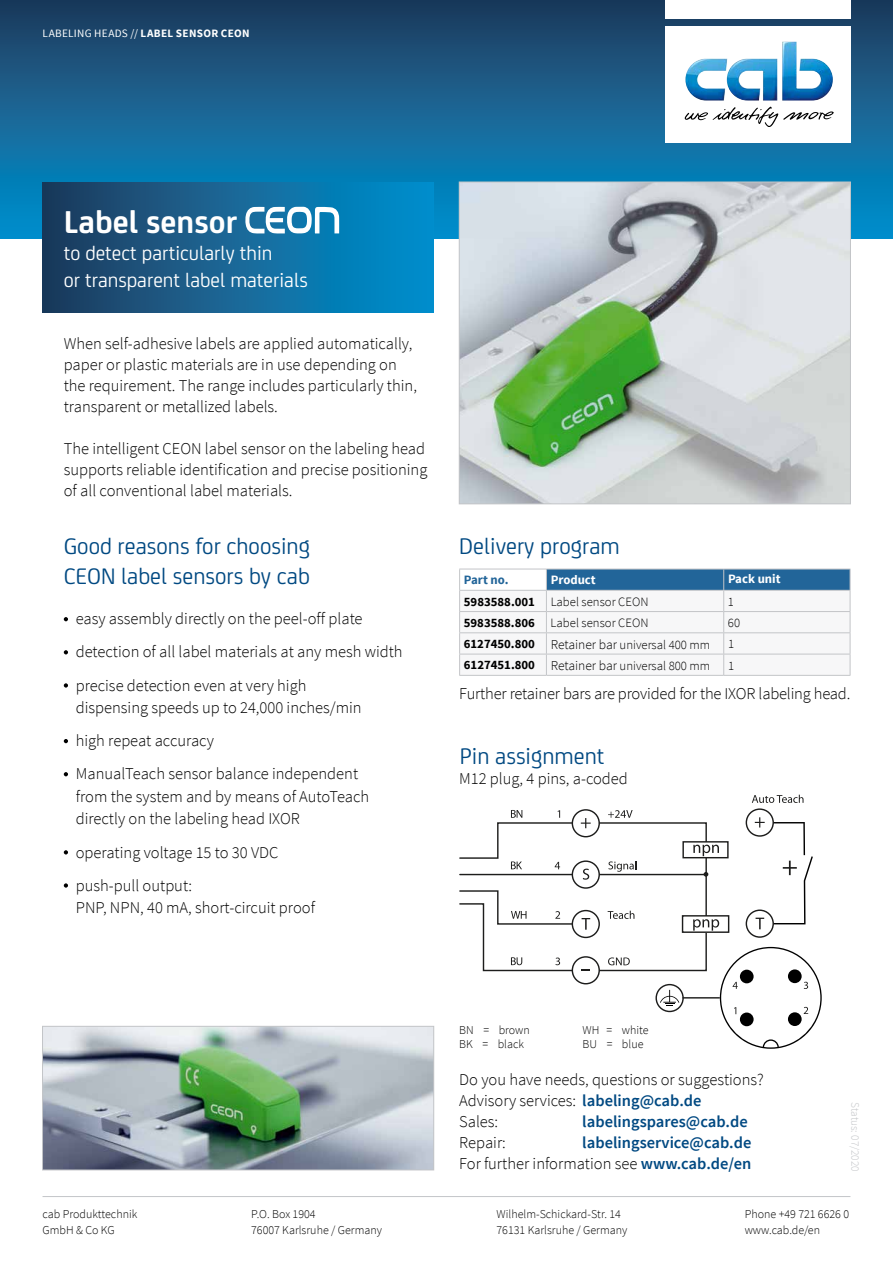
<style>
.page{position:relative;width:893px;height:1263px;background:#fff}
.page>*{position:absolute;margin:0;border:0;box-sizing:border-box;transform-origin:0 0}
.t1{font:700 33.75px "CA Sans";color:#fff}
.t2{font:24px/30px "CA Sans";color:#004982}
.t3{font:21px/27px "CA Sans";color:#fff}
.t4{font:300 16.5px/21px "Source Sans Pro";color:#000}
.t5{font:600 16.5px/21px "Source Sans Pro";color:#004982;text-align:right}
.t6{font:300 12.75px "Source Sans Pro";color:#000}
.t7{font:700 12.75px "Source Sans Pro";color:#fff}
.t8{font:700 12.75px "Source Sans Pro";color:#226599}
.t9{font:300 12px/16.5px "Source Sans Pro";color:#000}
.t10{font:11.25px "Source Sans Pro";letter-spacing:.03em;color:#fff}
.t11{font:300 11.25px "Source Sans Pro";color:#c3c5c8}
.s1{font-weight:700}
.s2{font-size:13.5px}
.s3{font-weight:600;color:#004982}
.s4{font-weight:300;color:#000}
</style>
<div class="page">
<div style="left:0;top:0;width:893px;height:239px;background:linear-gradient(to bottom,#253c5d,#0192d1)"></div>
<hr style="left:43px;top:1196px;width:807px;height:1px;background:#c3c5c8">
<div style="left:664px;top:26px;width:186px;height:116px;background:#fff"></div>
<img style="left:685px;top:41px;width:148px;height:60px">
<svg style="left:685px;top:107px;width:149px;height:20px"></svg>
<div style="left:664px;top:0;width:186px;height:19px;background:#fff"></div>
<img style="left:461px;top:184px;width:388px;height:318px">
<div style="left:459px;top:182px;width:392px;height:322px;border:1px solid #c3c5c8"></div>
<img style="left:44px;top:1028px;width:388px;height:140px">
<div style="left:42px;top:1026px;width:392px;height:144px;border:1px solid #c3c5c8"></div>
<svg style="left:752px;top:795px;width:51px;height:8px"></svg>
<div style="left:746px;top:808px;width:28px;height:29px;border:1px solid #1d1d1c;border-radius:50%"></div>
<div style="left:572px;top:809px;width:28px;height:28px;border:1px solid #1d1d1c;border-radius:50%"></div>
<svg style="left:460px;top:810px;width:362px;height:239px"></svg>
<hr style="left:682px;top:997px;width:38px;height:1px;background:#1d1d1c">
<div style="left:43px;top:182px;width:391px;height:130px;background:linear-gradient(to right,#243b5c,#0093d2)"></div>
<svg style="left:459px;top:569px;width:392px;height:106px"></svg>
<hr style="left:546px;top:632px;width:178px;height:1px;background:#c3c5c8">
<hr style="left:724px;top:632px;width:126px;height:1px;background:#c3c5c8">
<hr style="left:459px;top:654px;width:87px;height:1px;background:#c3c5c8">
<hr style="left:459px;top:675px;width:87px;height:1px;background:#c3c5c8">
<hr style="left:546px;top:654px;width:178px;height:1px;background:#c3c5c8">
<hr style="left:724px;top:654px;width:126px;height:1px;background:#c3c5c8">
<hr style="left:546px;top:675px;width:178px;height:1px;background:#c3c5c8">
<hr style="left:724px;top:675px;width:126px;height:1px;background:#c3c5c8">
<svg style="left:64px;top:617px;width:4px;height:4px"></svg>
<svg style="left:64px;top:650px;width:4px;height:4px"></svg>
<svg style="left:64px;top:683px;width:4px;height:5px"></svg>
<svg style="left:64px;top:739px;width:4px;height:4px"></svg>
<svg style="left:64px;top:772px;width:4px;height:4px"></svg>
<svg style="left:64px;top:850px;width:4px;height:4px"></svg>
<svg style="left:64px;top:883px;width:4px;height:5px"></svg>
<svg style="left:245px;top:207px;width:94px;height:27px"></svg>
<p class="t10" style="left:43px;top:26px;width:209px">LABELING HEADS // <span class="s1">LABEL SENSOR CEON</span></p>
<h1 class="t1" style="left:64px;top:196px;width:175px">Label sensor</h1>
<p class="t3" style="left:64px;top:238px;width:245px">to detect particularly thin<br>or transparent label materials</p>
<p class="t4" style="left:64px;top:333px;width:355px">When self-adhesive labels are applied automatically, paper or plastic materials are in use depending on the requirement. The range includes particularly thin, transparent or metallized labels.</p>
<p class="t4" style="left:64px;top:438px;width:365px">The intelligent CEON label sensor on the labeling head supports reliable identification and precise positioning of all conventional label materials.</p>
<h2 class="t2" style="left:64px;top:529px;width:248px">Good reasons for choosing<br>CEON label sensors by cab</h2>
<p class="t4" style="left:76px;top:602px;width:328px;line-height:33.2px">easy assembly directly on the peel-off plate detection of all label materials at any mesh width precise detection even at very high</p>
<p class="t4" style="left:76px;top:691px;width:287px;line-height:33.2px">dispensing speeds up to 24,000 inches/min high repeat accuracy<br>ManualTeach sensor balance independent</p>
<p class="t4" style="left:76px;top:785px;width:295px;line-height:22.5px">from the system and by means of AutoTeach directly on the labeling head IXOR</p>
<p class="t4" style="left:76px;top:835px;width:204px;line-height:33.2px">operating voltage 15 to 30 VDC push-pull output:</p>
<p class="t4" style="left:76px;top:897px;width:241px">PNP, NPN, 40 mA, short-circuit proof</p>
<h2 class="t2" style="left:459px;top:529px;width:162px">Delivery program</h2>
<p class="t8" style="left:464px;top:572px;width:46px">Part no.</p>
<p class="t7" style="left:551px;top:572px;width:47px">Product</p>
<p class="t7" style="left:728px;top:570px;width:54px">Pack unit</p>
<p class="t6" style="left:464px;top:594px;width:186px"><span class="s1">5983588.001</span> Label sensor CEON</p>
<p class="t6" style="left:728px;top:594px;width:8px">1</p>
<p class="t6" style="left:464px;top:615px;width:186px"><span class="s1">5983588.806</span> Label sensor CEON</p>
<p class="t6" style="left:728px;top:615px;width:14px">60</p>
<p class="t6" style="left:464px;top:636px;width:248px"><span class="s1">6127450.800</span> <span class="s2">Retainer bar</span> universal 400 mm</p>
<p class="t6" style="left:728px;top:636px;width:8px">1</p>
<p class="t6" style="left:464px;top:658px;width:248px"><span class="s1">6127451.800</span> <span class="s2">Retainer bar</span> universal 800 mm</p>
<p class="t6" style="left:728px;top:657px;width:8px">1</p>
<p class="t4" style="left:459px;top:683px;width:393px">Further retainer bars are provided for the IXOR labeling head.</p>
<h2 class="t2" style="left:460px;top:740px;width:146px">Pin assignment</h2>
<p class="t4" style="left:459px;top:769px;width:170px">M12 plug, 4 pins, a-coded</p>
<p class="t9" style="left:459px;top:1024px;width:72px;line-height:13.5px">BN = brown<br>BK = black</p>
<p class="t9" style="left:583px;top:1024px;width:68px;line-height:13.5px">WH = white<br>BU = blue</p>
<p class="t4" style="left:459px;top:1069px;width:306px">Do you have needs, questions or suggestions?<br>Advisory services: <span class="s3">labeling@cab.de<br></span>Sales:</p>
<p class="t5" style="left:582px;top:1112px;width:167px">labelingspares@cab.de</p>
<p class="t5" style="left:459px;top:1133px;width:294px">labelingservice@cab.de<br><span class="s4">For further information see</span> www.cab.de/en</p>
<p class="t4" style="left:459px;top:1132px;width:48px">Repair:</p>
<p class="t11" style="left:862px;top:1102px;width:71px;rotate:90deg">Status: 07/2020</p>
<p class="t9" style="left:43px;top:1206px;width:96px">cab Produkttechnik<br>GmbH &amp; Co KG</p>
<p class="t9" style="left:251px;top:1206px;width:132px">P.O. Box 1904<br>76007 Karlsruhe / Germany</p>
<p class="t9" style="left:745px;top:1206px;width:106px">Phone +49 721 6626 0 www.cab.de/en</p>
<p class="t9" style="left:496px;top:1206px;width:132px">Wilhelm-Schickard-Str. 14<br>76131 Karlsruhe / Germany</p>
</div>
